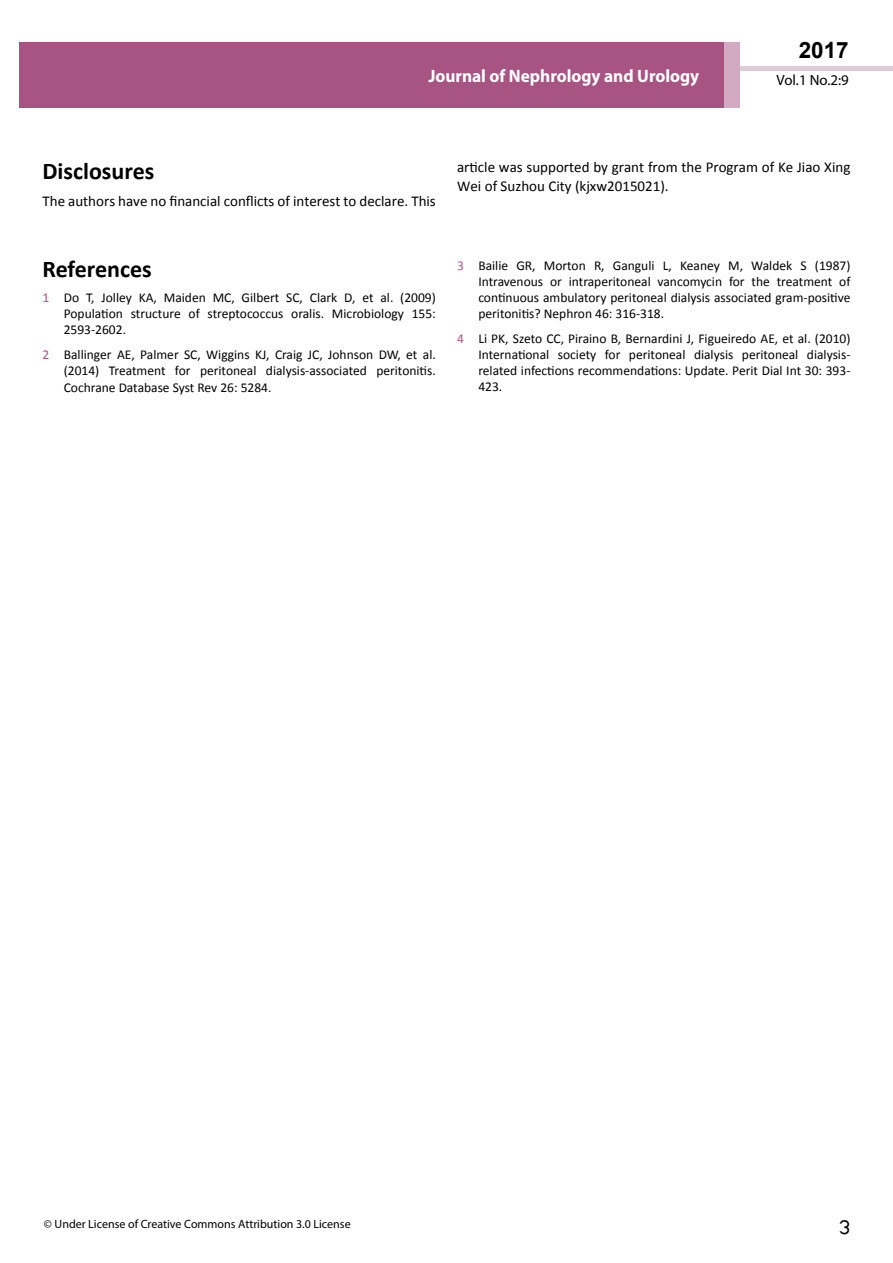
<style>
.page{position:relative;width:893px;height:1263px;background:#fff}
.page>*{position:absolute;margin:0;border:0;box-sizing:border-box;transform-origin:0 0}
.t1{font:25.5px "Tunga";color:#000}
.t2{font:700 24px "Calibri";color:#000}
.t3{font:700 22.5px "Arial";color:#000}
.t4{font:700 18px "Myriad Pro";color:#fff;scale:.96 1}
.t5{font:15px/18.5px "Calibri";color:#000}
.t6{font:14.85px "Myriad Pro";color:#000}
.t7{font:13.5px/16.2px "Calibri";color:#000;text-align:justify}
.t8{font:12px "Myriad Pro";color:#000}
.s1{color:#a75483}
</style>
<div class="page">
<div style="left:722px;top:66px;width:171px;height:5px;background:#e1cbd6"></div>
<div style="left:19px;top:42px;width:706px;height:66px;background:#a75483"></div>
<div style="left:725px;top:42px;width:15px;height:66px;background:#d2aac1"></div>
<h3 class="t4" style="left:428px;top:64px;width:284px">Journal of Nephrology and Urology</h3>
<h3 class="t3" style="left:799px;top:35px;width:52px">2017</h3>
<p class="t6" style="left:777px;top:71px;width:74px">Vol.1 No.2:9</p>
<h2 class="t2" style="left:43px;top:156px;width:113px">Disclosures</h2>
<p class="t5" style="left:43px;top:192px;width:395px">The authors have no financial conflicts of interest to declare. This</p>
<h2 class="t2" style="left:43px;top:254px;width:111px">References</h2>
<p class="t7" style="left:64px;top:290px;width:374px;text-indent:-21px"><span class="s1">1</span> Do T, Jolley KA, Maiden MC, Gilbert SC, Clark D, et al. (2009)<br>Population structure of streptococcus oralis. Microbiology 155:<br>2593-2602.</p>
<p class="t7" style="left:64px;top:347px;width:374px;text-indent:-21px"><span class="s1">2</span> Ballinger AE, Palmer SC, Wiggins KJ, Craig JC, Johnson DW, et al. (2014) Treatment for peritoneal dialysis-associated peritonitis.<br>Cochrane Database Syst Rev 26: 5284.</p>
<p class="t5" style="left:457px;top:158px;width:395px">article was supported by grant from the Program of Ke Jiao Xing<br>Wei of Suzhou City (kjxw2015021).</p>
<p class="t7" style="left:478px;top:257px;width:374px;text-indent:-21px"><span class="s1">3</span> Bailie GR, Morton R, Ganguli L, Keaney M, Waldek S (1987)<br>Intravenous or intraperitoneal vancomycin for the treatment of continuous ambulatory peritoneal dialysis associated gram-positive peritonitis? Nephron 46: 316-318.</p>
<p class="t7" style="left:478px;top:330px;width:374px;text-indent:-21px"><span class="s1">4</span> Li PK, Szeto CC, Piraino B, Bernardini J, Figueiredo AE, et al. (2010)<br>International society for peritoneal dialysis peritoneal dialysis&shy;related infections recommendations: Update. Perit Dial Int 30: 393- 423.</p>
<p class="t8" style="left:44px;top:1217px;width:308px">© Under License of Creative Commons Attribution 3.0 License</p>
<h1 class="t1" style="left:839px;top:1210px;width:13px">3</h1>
</div>
